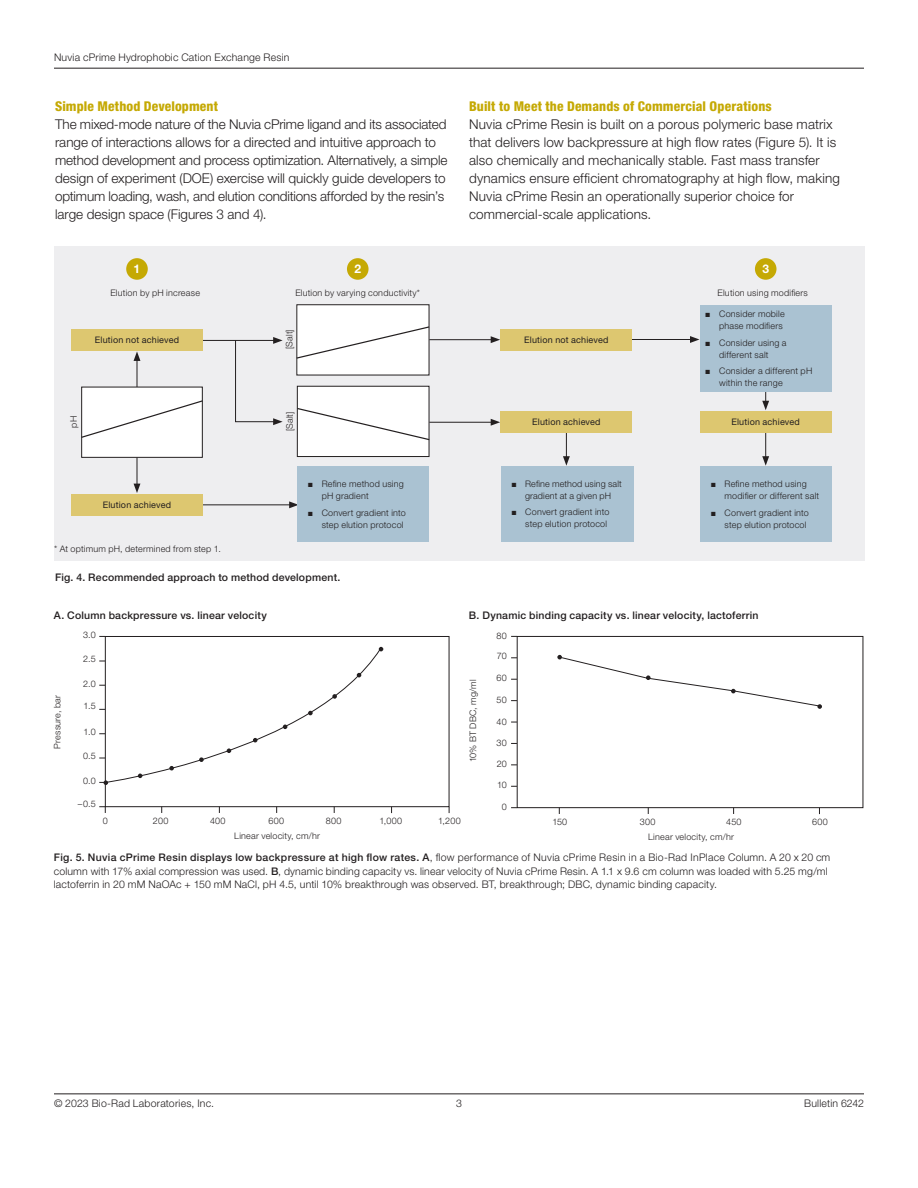
<style>
.page{position:relative;width:918px;height:1188px;background:#fff}
.page>*{position:absolute;margin:0;border:0;box-sizing:border-box;transform-origin:0 0}
.t1{font:300 13.5px/18px "Helvetica Neue LT Std";color:#231f20}
.t2{font:800 condensed 13.5px "Helvetica Neue LT Std";letter-spacing:.01em;color:#c5a904}
.t3{font:700 12px "Helvetica Neue LT Std";color:#fff}
.t4{font:300 10.5px/13.5px "Helvetica Neue LT Std";letter-spacing:.02em;color:#231f20}
.t5{font:500 10.5px "Helvetica Neue LT Std";letter-spacing:.02em;color:#231f20}
.t6{font:300 9px/12px "Helvetica Neue LT Std";letter-spacing:.025em;color:#231f20;text-align:right}
.t7{font:9px "Helvetica Neue LT Std";letter-spacing:.02em;color:#231f20}
.s1{font-weight:500}
</style>
<div class="page">
<hr style="left:54px;top:1094px;width:810px;height:1px;background:#231f20">
<hr style="left:54px;top:68px;width:810px;height:1px;background:#231f20">
<div style="left:54px;top:246px;width:810px;height:314px;background:#eeeef0"></div>
<hr style="left:195px;top:504px;width:97px;height:1px;background:#231f20">
<svg style="left:289px;top:501px;width:8px;height:7px"></svg>
<hr style="left:194px;top:340px;width:82px;height:1px;background:#231f20">
<svg style="left:235px;top:337px;width:48px;height:88px"></svg>
<svg style="left:134px;top:351px;width:6px;height:36px"></svg>
<div style="left:71px;top:329px;width:132px;height:22px;background:#ddc770"></div>
<div style="left:700px;top:466px;width:131px;height:76px;background:#aac2d2"></div>
<div style="left:501px;top:466px;width:132px;height:76px;background:#aac2d2"></div>
<div style="left:82px;top:387px;width:120px;height:70px;background:#fff"></div>
<div style="left:82px;top:387px;width:120px;height:71px;border:1px solid #231f20"></div>
<svg style="left:81px;top:399px;width:122px;height:40px"></svg>
<div style="left:297px;top:466px;width:132px;height:76px;background:#aac2d2"></div>
<div style="left:297px;top:305px;width:132px;height:70px;background:#fff"></div>
<svg style="left:296px;top:325px;width:135px;height:35px"></svg>
<div style="left:297px;top:386px;width:132px;height:71px;background:#fff"></div>
<div style="left:297px;top:386px;width:132px;height:71px;border:1px solid #231f20"></div>
<svg style="left:296px;top:407px;width:135px;height:34px"></svg>
<hr style="left:429px;top:422px;width:64px;height:1px;background:#231f20">
<svg style="left:491px;top:419px;width:9px;height:7px"></svg>
<hr style="left:429px;top:339px;width:64px;height:1px;background:#231f20">
<svg style="left:491px;top:336px;width:9px;height:7px"></svg>
<svg style="left:563px;top:433px;width:7px;height:33px"></svg>
<svg style="left:762px;top:433px;width:7px;height:33px"></svg>
<svg style="left:134px;top:458px;width:6px;height:35px"></svg>
<svg style="left:762px;top:392px;width:7px;height:18px"></svg>
<div style="left:347px;top:258px;width:22px;height:22px;background:#c5a904;border-radius:50%"></div>
<div style="left:755px;top:258px;width:21px;height:22px;background:#c5a904;border-radius:50%"></div>
<div style="left:126px;top:258px;width:22px;height:22px;background:#c5a904;border-radius:50%"></div>
<div style="left:700px;top:305px;width:131px;height:87px;background:#aac2d2"></div>
<hr style="left:617px;top:339px;width:75px;height:1px;background:#231f20">
<svg style="left:690px;top:336px;width:9px;height:7px"></svg>
<div style="left:105px;top:636px;width:344px;height:171px;border:1px solid #231f20"></div>
<svg style="left:99px;top:806px;width:7px;height:7px"></svg>
<svg style="left:99px;top:647px;width:284px;height:138px"></svg>
<div style="left:517px;top:636px;width:346px;height:172px;border:1px solid #231f20"></div>
<svg style="left:557px;top:655px;width:265px;height:54px"></svg>
<div style="left:501px;top:411px;width:131px;height:22px;background:#ddc770"></div>
<div style="left:700px;top:411px;width:131px;height:22px;background:#ddc770"></div>
<div style="left:501px;top:329px;width:131px;height:22px;background:#ddc770"></div>
<div style="left:71px;top:494px;width:132px;height:22px;background:#ddc770"></div>
<p class="t4" style="left:54px;top:51px;width:237px">Nuvia cPrime Hydrophobic Cation Exchange Resin</p>
<p class="t2" style="left:55px;top:98px;width:164px">Simple Method Development</p>
<p class="t1" style="left:55px;top:115px;width:394px">The mixed-mode nature of the Nuvia cPrime ligand and its associated range of interactions allows for a directed and intuitive approach to method development and process optimization. Alternatively, a simple design of experiment (DOE) exercise will quickly guide developers to optimum loading, wash, and elution conditions afforded by the resin’s large design space (Figures 3 and 4).</p>
<p class="t2" style="left:469px;top:98px;width:304px">Built to Meet the Demands of Commercial Operations</p>
<p class="t1" style="left:469px;top:115px;width:372px">Nuvia cPrime Resin is built on a porous polymeric base matrix that delivers low backpressure at high flow rates (Figure 5). It is also chemically and mechanically stable. Fast mass transfer dynamics ensure efficient chromatography at high flow, making Nuvia cPrime Resin an operationally superior choice for commercial-scale applications.</p>
<p class="t6" style="left:67px;top:428px;width:13px;rotate:-90deg">pH</p>
<p class="t3" style="left:134px;top:262px;width:8px">1</p>
<p class="t3" style="left:354px;top:262px;width:8px">2</p>
<p class="t3" style="left:762px;top:262px;width:8px">3</p>
<p class="t6" style="left:706px;top:308px;width:81px">■ Consider mobile phase modifiers</p>
<p class="t6" style="left:706px;top:336px;width:83px;text-align:center">■ Consider using a different salt</p>
<p class="t6" style="left:719px;top:365px;width:95px;text-align:left;text-indent:-14px">■ Consider a different pH within the range</p>
<p class="t6" style="left:110px;top:287px;width:91px">Elution by pH increase</p>
<p class="t6" style="left:295px;top:287px;width:126px">Elution by varying conductivity*</p>
<p class="t7" style="left:95px;top:335px;width:86px">Elution not achieved</p>
<p class="t6" style="left:718px;top:287px;width:92px">Elution using modifiers</p>
<p class="t6" style="left:283px;top:349px;width:21px;rotate:-90deg">[Salt]</p>
<p class="t7" style="left:524px;top:335px;width:86px">Elution not achieved</p>
<p class="t6" style="left:283px;top:431px;width:21px;rotate:-90deg">[Salt]</p>
<p class="t7" style="left:532px;top:416px;width:70px">Elution achieved</p>
<p class="t7" style="left:732px;top:416px;width:70px">Elution achieved</p>
<p class="t7" style="left:103px;top:499px;width:70px">Elution achieved</p>
<p class="t6" style="left:322px;top:478px;width:84px;text-align:left;text-indent:-14px">■ Refine method using pH gradient</p>
<p class="t6" style="left:308px;top:506px;width:99px">■ Convert gradient into step elution protocol</p>
<p class="t6" style="left:512px;top:478px;width:112px;text-align:center">■ Refine method using salt gradient at a given pH</p>
<p class="t6" style="left:512px;top:506px;width:99px">■ Convert gradient into step elution protocol</p>
<p class="t6" style="left:725px;top:478px;width:96px;text-align:left;text-indent:-14px">■ Refine method using modifier or different salt</p>
<p class="t6" style="left:711px;top:506px;width:99px">■ Convert gradient into step elution protocol</p>
<p class="t6" style="left:54px;top:542px;width:168px">* At optimum pH, determined from step 1.</p>
<p class="t5" style="left:55px;top:571px;width:287px">Fig. 4. Recommended approach to method development.</p>
<p class="t5" style="left:54px;top:609px;width:214px">A. Column backpressure vs. linear velocity</p>
<p class="t6" style="left:51px;top:749px;width:55px;rotate:-90deg">Pressure, bar</p>
<p class="t6" style="left:83px;top:629px;width:14px">3.0</p>
<p class="t6" style="left:83px;top:652px;width:14px">2.5</p>
<p class="t6" style="left:83px;top:678px;width:14px">2.0</p>
<p class="t6" style="left:84px;top:700px;width:14px">1.5</p>
<p class="t6" style="left:84px;top:725px;width:14px">1.0</p>
<p class="t6" style="left:83px;top:749px;width:14px">0.5</p>
<p class="t6" style="left:83px;top:775px;width:14px">0.0</p>
<p class="t6" style="left:78px;top:797px;width:19px">–0.5</p>
<p class="t5" style="left:469px;top:609px;width:291px">B. Dynamic binding capacity vs. linear velocity, lactoferrin</p>
<p class="t6" style="left:467px;top:762px;width:85px;rotate:-90deg">10% BT DBC, mg/ml</p>
<p class="t6" style="left:497px;top:630px;width:12px">80</p>
<p class="t6" style="left:497px;top:650px;width:11px">70</p>
<p class="t6" style="left:497px;top:672px;width:12px">60</p>
<p class="t6" style="left:497px;top:694px;width:12px">50</p>
<p class="t6" style="left:497px;top:715px;width:12px">40</p>
<p class="t6" style="left:497px;top:737px;width:12px">30</p>
<p class="t6" style="left:497px;top:757px;width:12px">20</p>
<p class="t6" style="left:497px;top:779px;width:11px">10</p>
<p class="t6" style="left:502px;top:800px;width:7px">0</p>
<p class="t6" style="left:103px;top:815px;width:7px">0</p>
<p class="t6" style="left:153px;top:815px;width:17px">200</p>
<p class="t6" style="left:210px;top:815px;width:17px">400</p>
<p class="t6" style="left:269px;top:815px;width:17px">600</p>
<p class="t6" style="left:326px;top:815px;width:17px">800</p>
<p class="t6" style="left:379px;top:815px;width:24px">1,000</p>
<p class="t6" style="left:438px;top:815px;width:24px">1,200</p>
<p class="t6" style="left:553px;top:816px;width:16px">150</p>
<p class="t6" style="left:640px;top:816px;width:17px">300</p>
<p class="t6" style="left:726px;top:816px;width:17px">450</p>
<p class="t6" style="left:812px;top:816px;width:17px">600</p>
<p class="t4" style="left:54px;top:851px;width:778px"><span class="s1">Fig. 5. Nuvia cPrime Resin displays low backpressure at high flow rates. A</span>, flow performance of Nuvia cPrime Resin in a Bio-Rad InPlace Column. A 20 x 20 cm column with 17% axial compression was used. <span class="s1">B</span>, dynamic binding capacity vs. linear velocity of Nuvia cPrime Resin. A 1.1 x 9.6 cm column was loaded with 5.25 mg/ml lactoferrin in 20 mM NaOAc + 150 mM NaCl, pH 4.5, until 10% breakthrough was observed. BT, breakthrough; DBC, dynamic binding capacity.</p>
<p class="t6" style="left:234px;top:830px;width:87px">Linear velocity, cm/hr</p>
<p class="t6" style="left:648px;top:831px;width:87px">Linear velocity, cm/hr</p>
<p class="t4" style="left:54px;top:1096px;width:162px">© 2023 Bio-Rad Laboratories, Inc.</p>
<p class="t4" style="left:456px;top:1096px;width:7px">3</p>
<p class="t4" style="left:804px;top:1096px;width:61px">Bulletin 6242</p>
</div>
